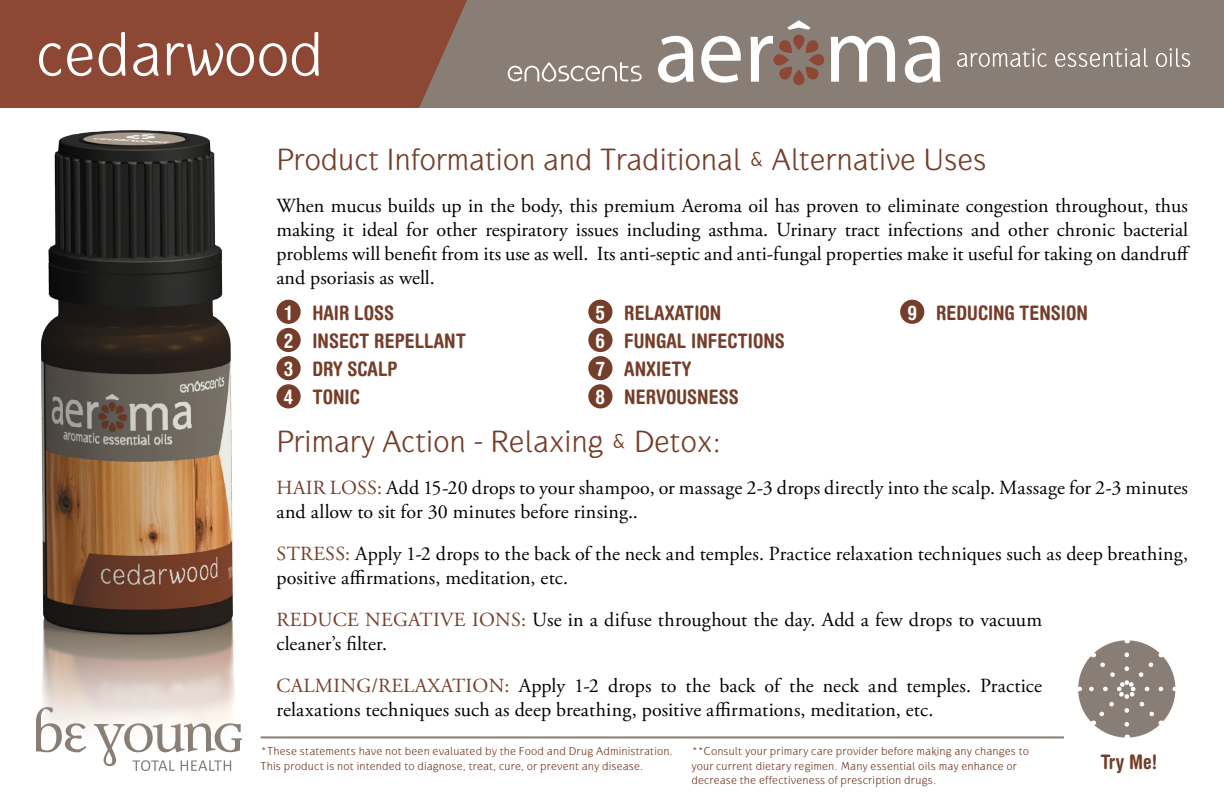
<style>
.page{position:relative;width:1224px;height:792px;background:#fff}
.page>*{position:absolute;margin:0;border:0;box-sizing:border-box;transform-origin:0 0}
.t1{font:64px "Gauntlet Classic";color:#fff}
.t2{font:32px "Gauntlet Classic";color:#753e2b}
.t3{font:20px/24px "Adobe Garamond Pro";letter-spacing:.005em;color:#000}
.t4{font:700 condensed 20px/28.2px "Helvetica Rounded";color:#753e2b}
.t5{font:12px/14.4px "Gauntlet Classic";letter-spacing:.015em;color:#753e2b}
.s1{color:#fff}
.s2{color:#753e2b}
</style>
<div class="page">
<svg style="left:36px;top:710px;width:50px;height:42px"></svg>
<svg style="left:103px;top:724px;width:139px;height:47px"></svg>
<hr style="left:261px;top:736px;width:927px;height:2px;background:#897e75">
<div style="left:0;top:0;width:1224px;height:108px;background:#897e75"></div>
<div style="left:0;top:0;width:467px;height:108px;background:#8c4834"></div>
<img style="left:40px;top:130px;width:196px;height:611px">
<div style="left:276px;top:300px;width:25px;height:24px;background:#753e2b;border-radius:50%"></div>
<div style="left:276px;top:328px;width:25px;height:24px;background:#753e2b;border-radius:50%"></div>
<div style="left:276px;top:356px;width:25px;height:24px;background:#753e2b;border-radius:50%"></div>
<div style="left:276px;top:384px;width:25px;height:24px;background:#753e2b;border-radius:50%"></div>
<div style="left:588px;top:300px;width:25px;height:24px;background:#753e2b;border-radius:50%"></div>
<div style="left:588px;top:328px;width:25px;height:24px;background:#753e2b;border-radius:50%"></div>
<div style="left:588px;top:356px;width:25px;height:24px;background:#753e2b;border-radius:50%"></div>
<div style="left:588px;top:384px;width:25px;height:24px;background:#753e2b;border-radius:50%"></div>
<div style="left:900px;top:300px;width:24px;height:24px;background:#753e2b;border-radius:50%"></div>
<svg style="left:957px;top:48px;width:89px;height:19px"></svg>
<svg style="left:1055px;top:48px;width:93px;height:19px"></svg>
<svg style="left:1156px;top:48px;width:34px;height:19px"></svg>
<svg style="left:508px;top:62px;width:134px;height:20px"></svg>
<div style="left:793px;top:34px;width:12px;height:15px;background:#8c4834;border-radius:5px"></div>
<div style="left:793px;top:71px;width:12px;height:14px;background:#8c4834;border-radius:5px"></div>
<svg style="left:806px;top:40px;width:18px;height:39px"></svg>
<svg style="left:658px;top:36px;width:36px;height:47px"></svg>
<svg style="left:701px;top:36px;width:40px;height:47px"></svg>
<svg style="left:751px;top:36px;width:41px;height:46px"></svg>
<svg style="left:831px;top:36px;width:64px;height:46px"></svg>
<svg style="left:905px;top:36px;width:36px;height:47px"></svg>
<svg style="left:787px;top:20px;width:24px;height:10px"></svg>
<div style="left:1064px;top:733px;width:137px;height:14px;background:#fff"></div>
<div style="left:1078px;top:640px;width:97px;height:98px;background:#897e75;border-radius:50%"></div>
<svg style="left:1086px;top:653px;width:76px;height:85px"></svg>
<h1 class="t1" style="left:36px;top:17px;width:289px">cedarwood</h1>
<h2 class="t2" style="left:276px;top:140px;width:712px">Product Information and Traditional &amp; Alternative Uses</h2>
<p class="t3" style="left:276px;top:194px;width:915px;text-align:justify">When mucus builds up in the body, this premium Aeroma oil has proven to eliminate congestion throughout, thus making it ideal for other respiratory issues including asthma. Urinary tract infections and other chronic bacterial problems will benefit from its use as well. Its anti-septic and anti-fungal properties make it useful for taking on dandruff and psoriasis as well.</p>
<p class="t4" style="left:284px;top:298px;width:184px"><span class="s1">1</span> HAIR LOSS<br><span class="s1">2</span> INSECT REPELLANT<br><span class="s1">3</span> DRY SCALP<br><span class="s1">4</span> TONIC</p>
<p class="t4" style="left:596px;top:298px;width:191px"><span class="s1">5</span> RELAXATION<br><span class="s1">6</span> FUNGAL INFECTIONS<br><span class="s1">7</span> ANXIETY<br><span class="s1">8</span> NERVOUSNESS</p>
<p class="t4" style="left:907px;top:298px;width:182px"><span class="s1">9</span> REDUCING TENSION</p>
<h2 class="t2" style="left:276px;top:423px;width:446px">Primary Action - Relaxing &amp; Detox:</h2>
<p class="t3" style="left:276px;top:477px;width:913px"><span class="s2">HAIR LOSS:</span> Add 15-20 drops to your shampoo, or massage 2-3 drops directly into the scalp. Massage for 2-3 minutes and allow to sit for 30 minutes before rinsing..</p>
<p class="t3" style="left:276px;top:543px;width:913px"><span class="s2">STRESS:</span> Apply 1-2 drops to the back of the neck and temples. Practice relaxation techniques such as deep breathing, positive affirmations, meditation, etc.</p>
<p class="t3" style="left:276px;top:609px;width:767px"><span class="s2">REDUCE NEGATIVE IONS:</span> Use in a difuse throughout the day. Add a few drops to vacuum cleaner’s filter.</p>
<p class="t3" style="left:276px;top:675px;width:767px"><span class="s2">CALMING/RELAXATION:</span> Apply 1-2 drops to the back of the neck and temples. Practice relaxations techniques such as deep breathing, positive affirmations, meditation, etc.</p>
<p class="t5" style="left:261px;top:744px;width:414px">*These statements have not been evaluated by the Food and Drug Administration.<br>This product is not intended to diagnose, treat, cure, or prevent any disease.</p>
<p class="t5" style="left:691px;top:744px;width:339px">**Consult your primary care provider before making any changes to your current dietary regimen. Many essential oils may enhance or decrease the effectiveness of prescription drugs.</p>
<p class="t4" style="left:1100px;top:747px;width:58px">Try Me!</p>
</div>
